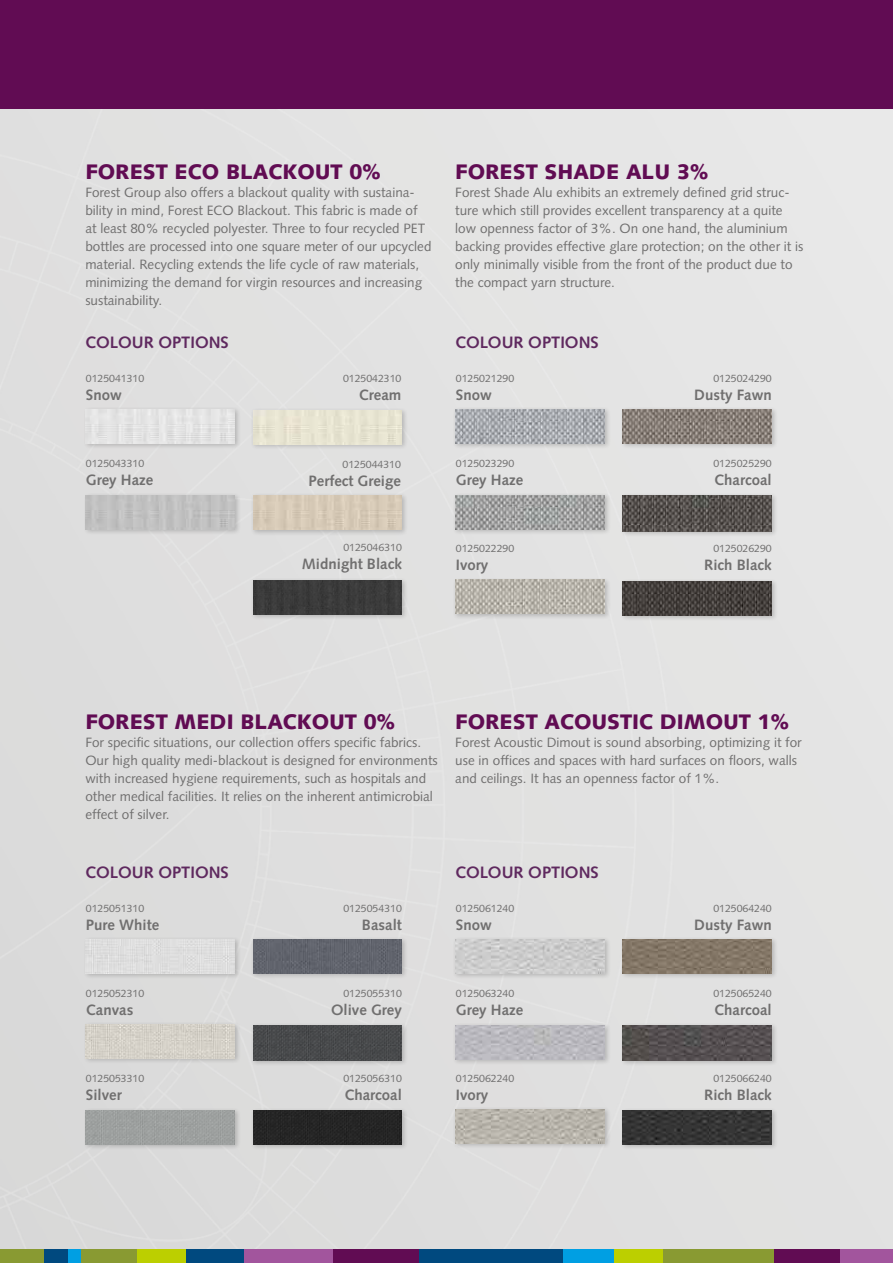
<style>
.page{position:relative;width:893px;height:1263px;background:#fff}
.page>*{position:absolute;margin:0;border:0;box-sizing:border-box;transform-origin:0 0}
.t1{font:900 21px "Syntax";color:#610c53}
.t2{font:700 16.5px "Syntax";color:#5f295f}
.t3{font:700 15px "Syntax";color:#706f6f}
.t4{font:13.5px/18px "Syntax";color:#706f6f}
.t5{font:10.5px "Syntax";color:#706f6f}
</style>
<div class="page">
<div style="left:0;top:108px;width:893px;height:1142px;background:#e1e1e0"></div>
<div style="left:243px;top:1250px;width:90px;height:13px;background:#a2559d"></div>
<div style="left:836px;top:1250px;width:57px;height:13px;background:#a2559d"></div>
<div style="left:0;top:1250px;width:44px;height:13px;background:#899a32"></div>
<div style="left:68px;top:1250px;width:13px;height:13px;background:#009fe3"></div>
<div style="left:562px;top:1250px;width:52px;height:13px;background:#009fe3"></div>
<div style="left:186px;top:1250px;width:58px;height:13px;background:#00497f"></div>
<div style="left:418px;top:1250px;width:144px;height:13px;background:#00497f"></div>
<div style="left:44px;top:1250px;width:24px;height:13px;background:#00497f"></div>
<div style="left:333px;top:1250px;width:85px;height:13px;background:#610c53"></div>
<div style="left:774px;top:1250px;width:66px;height:13px;background:#610c53"></div>
<div style="left:81px;top:1250px;width:57px;height:13px;background:#899a32"></div>
<div style="left:662px;top:1250px;width:112px;height:13px;background:#899a32"></div>
<div style="left:138px;top:1250px;width:48px;height:13px;background:#bccf00"></div>
<div style="left:614px;top:1250px;width:49px;height:13px;background:#bccf00"></div>
<div style="left:0;top:0;width:893px;height:108px;background:#610c53"></div>
<div style="left:83px;top:406px;width:158px;height:44px;background:#000;opacity:.2"></div>
<img style="left:86px;top:410px;width:149px;height:34px">
<div style="left:250px;top:407px;width:158px;height:43px;background:#000;opacity:.2"></div>
<div style="left:253px;top:410px;width:149px;height:34px;background:#e7e4d1"></div>
<div style="left:83px;top:492px;width:158px;height:44px;background:#000;opacity:.2"></div>
<div style="left:86px;top:496px;width:149px;height:34px;background:#c1c1c1"></div>
<div style="left:250px;top:493px;width:158px;height:43px;background:#000;opacity:.2"></div>
<img style="left:253px;top:496px;width:149px;height:34px">
<div style="left:250px;top:577px;width:158px;height:43px;background:#000;opacity:.2"></div>
<div style="left:253px;top:580px;width:149px;height:34px;background:#3b3b3b"></div>
<div style="left:83px;top:936px;width:158px;height:43px;background:#000;opacity:.2"></div>
<div style="left:86px;top:939px;width:149px;height:34px;background:#dedede"></div>
<div style="left:83px;top:1021px;width:158px;height:43px;background:#000;opacity:.2"></div>
<img style="left:86px;top:1024px;width:149px;height:34px">
<div style="left:83px;top:1107px;width:158px;height:43px;background:#000;opacity:.2"></div>
<div style="left:86px;top:1110px;width:149px;height:34px;background:#9da09f"></div>
<div style="left:250px;top:936px;width:158px;height:43px;background:#000;opacity:.2"></div>
<div style="left:253px;top:939px;width:149px;height:34px;background:#61646d"></div>
<div style="left:250px;top:1022px;width:158px;height:44px;background:#000;opacity:.2"></div>
<img style="left:253px;top:1025px;width:149px;height:35px">
<div style="left:250px;top:1107px;width:158px;height:44px;background:#000;opacity:.2"></div>
<div style="left:253px;top:1111px;width:149px;height:34px;background:#252525"></div>
<div style="left:453px;top:406px;width:158px;height:44px;background:#000;opacity:.2"></div>
<img style="left:456px;top:410px;width:149px;height:34px">
<div style="left:453px;top:577px;width:158px;height:43px;background:#000;opacity:.2"></div>
<img style="left:456px;top:580px;width:149px;height:34px">
<div style="left:453px;top:492px;width:158px;height:44px;background:#000;opacity:.2"></div>
<img style="left:456px;top:496px;width:149px;height:34px">
<div style="left:620px;top:406px;width:158px;height:44px;background:#000;opacity:.2"></div>
<img style="left:623px;top:410px;width:149px;height:34px">
<div style="left:620px;top:493px;width:158px;height:44px;background:#000;opacity:.2"></div>
<img style="left:623px;top:496px;width:149px;height:35px">
<div style="left:620px;top:578px;width:158px;height:43px;background:#000;opacity:.2"></div>
<img style="left:623px;top:581px;width:149px;height:34px">
<div style="left:453px;top:936px;width:158px;height:43px;background:#000;opacity:.2"></div>
<img style="left:456px;top:939px;width:149px;height:34px">
<div style="left:453px;top:1106px;width:158px;height:43px;background:#000;opacity:.2"></div>
<img style="left:456px;top:1109px;width:149px;height:34px">
<div style="left:453px;top:1022px;width:158px;height:43px;background:#000;opacity:.2"></div>
<img style="left:456px;top:1025px;width:149px;height:34px">
<div style="left:620px;top:936px;width:158px;height:43px;background:#000;opacity:.2"></div>
<img style="left:623px;top:939px;width:149px;height:34px">
<div style="left:620px;top:1022px;width:158px;height:44px;background:#000;opacity:.2"></div>
<img style="left:623px;top:1025px;width:149px;height:35px">
<div style="left:620px;top:1107px;width:158px;height:44px;background:#000;opacity:.2"></div>
<img style="left:623px;top:1111px;width:149px;height:34px">
<h1 class="t1" style="left:85px;top:160px;width:296px">FOREST ECO BLACKOUT 0%</h1>
<p class="t4" style="left:85px;top:184px;width:348px">Forest Group also offers a blackout quality with sustaina&shy;bility in mind, Forest ECO Blackout. This fabric is made of at least 80% recycled polyester. Three to four recycled PET bottles are processed into one square meter of our upcycled material. Recycling extends the life cycle of raw materials, minimizing the demand for virgin resources and increasing sustainability.</p>
<h1 class="t1" style="left:455px;top:160px;width:254px">FOREST SHADE ALU 3%</h1>
<p class="t4" style="left:455px;top:184px;width:350px">Forest Shade Alu exhibits an extremely defined grid struc&shy;ture which still provides excellent transparency at a quite low openness factor of 3%. On one hand, the aluminium backing provides effective glare protection; on the other it is only minimally visible from the front of the product due to the compact yarn structure.</p>
<p class="t2" style="left:85px;top:333px;width:145px">COLOUR OPTIONS</p>
<p class="t5" style="left:86px;top:372px;width:60px">0125041310</p>
<p class="t3" style="left:86px;top:386px;width:37px">Snow</p>
<p class="t5" style="left:343px;top:372px;width:60px">0125042310</p>
<p class="t3" style="left:359px;top:386px;width:44px">Cream</p>
<p class="t2" style="left:455px;top:333px;width:145px">COLOUR OPTIONS</p>
<p class="t5" style="left:456px;top:372px;width:60px">0125021290</p>
<p class="t3" style="left:456px;top:386px;width:37px">Snow</p>
<p class="t5" style="left:713px;top:372px;width:60px">0125024290</p>
<p class="t3" style="left:694px;top:386px;width:79px">Dusty Fawn</p>
<p class="t5" style="left:86px;top:457px;width:60px">0125043310</p>
<p class="t3" style="left:86px;top:471px;width:69px">Grey Haze</p>
<p class="t5" style="left:343px;top:458px;width:60px">0125044310</p>
<p class="t3" style="left:308px;top:472px;width:94px">Perfect Greige</p>
<p class="t5" style="left:456px;top:457px;width:60px">0125023290</p>
<p class="t3" style="left:456px;top:471px;width:69px">Grey Haze</p>
<p class="t5" style="left:713px;top:457px;width:60px">0125025290</p>
<p class="t3" style="left:714px;top:471px;width:59px">Charcoal</p>
<p class="t5" style="left:343px;top:541px;width:60px">0125046310</p>
<p class="t3" style="left:302px;top:555px;width:102px">Midnight Black</p>
<p class="t5" style="left:456px;top:542px;width:60px">0125022290</p>
<p class="t3" style="left:456px;top:556px;width:34px">Ivory</p>
<p class="t5" style="left:713px;top:542px;width:60px">0125026290</p>
<p class="t3" style="left:704px;top:556px;width:69px">Rich Black</p>
<h1 class="t1" style="left:85px;top:709px;width:311px">FOREST MEDI BLACKOUT 0%</h1>
<p class="t4" style="left:85px;top:734px;width:354px">For specific situations, our collection offers specific fabrics.<br>Our high quality medi-blackout is designed for environments with increased hygiene requirements, such as hospitals and other medical facilities. It relies on the inherent antimicrobial effect of silver.</p>
<h1 class="t1" style="left:455px;top:709px;width:335px">FOREST ACOUSTIC DIMOUT 1%</h1>
<p class="t4" style="left:455px;top:734px;width:348px">Forest Acoustic Dimout is sound absorbing, optimizing it for use in offices and spaces with hard surfaces on floors, walls and ceilings. It has an openness factor of 1%.</p>
<p class="t2" style="left:85px;top:863px;width:145px">COLOUR OPTIONS</p>
<p class="t5" style="left:86px;top:902px;width:60px">0125051310</p>
<p class="t3" style="left:86px;top:916px;width:75px">Pure White</p>
<p class="t5" style="left:343px;top:902px;width:60px">0125054310</p>
<p class="t3" style="left:362px;top:916px;width:41px">Basalt</p>
<p class="t2" style="left:455px;top:863px;width:145px">COLOUR OPTIONS</p>
<p class="t5" style="left:456px;top:902px;width:60px">0125061240</p>
<p class="t3" style="left:456px;top:916px;width:37px">Snow</p>
<p class="t5" style="left:713px;top:902px;width:60px">0125064240</p>
<p class="t3" style="left:694px;top:916px;width:79px">Dusty Fawn</p>
<p class="t5" style="left:86px;top:987px;width:60px">0125052310</p>
<p class="t3" style="left:86px;top:1001px;width:49px">Canvas</p>
<p class="t5" style="left:86px;top:1072px;width:60px">0125053310</p>
<p class="t3" style="left:86px;top:1086px;width:37px">Silver</p>
<p class="t5" style="left:343px;top:987px;width:60px">0125055310</p>
<p class="t3" style="left:331px;top:1001px;width:72px">Olive Grey</p>
<p class="t5" style="left:343px;top:1072px;width:60px">0125056310</p>
<p class="t3" style="left:344px;top:1086px;width:59px">Charcoal</p>
<p class="t5" style="left:456px;top:987px;width:60px">0125063240</p>
<p class="t3" style="left:456px;top:1001px;width:69px">Grey Haze</p>
<p class="t5" style="left:456px;top:1072px;width:60px">0125062240</p>
<p class="t3" style="left:456px;top:1086px;width:34px">Ivory</p>
<p class="t5" style="left:713px;top:987px;width:60px">0125065240</p>
<p class="t3" style="left:714px;top:1001px;width:59px">Charcoal</p>
<p class="t5" style="left:713px;top:1072px;width:60px">0125066240</p>
<p class="t3" style="left:704px;top:1086px;width:69px">Rich Black</p>
</div>
